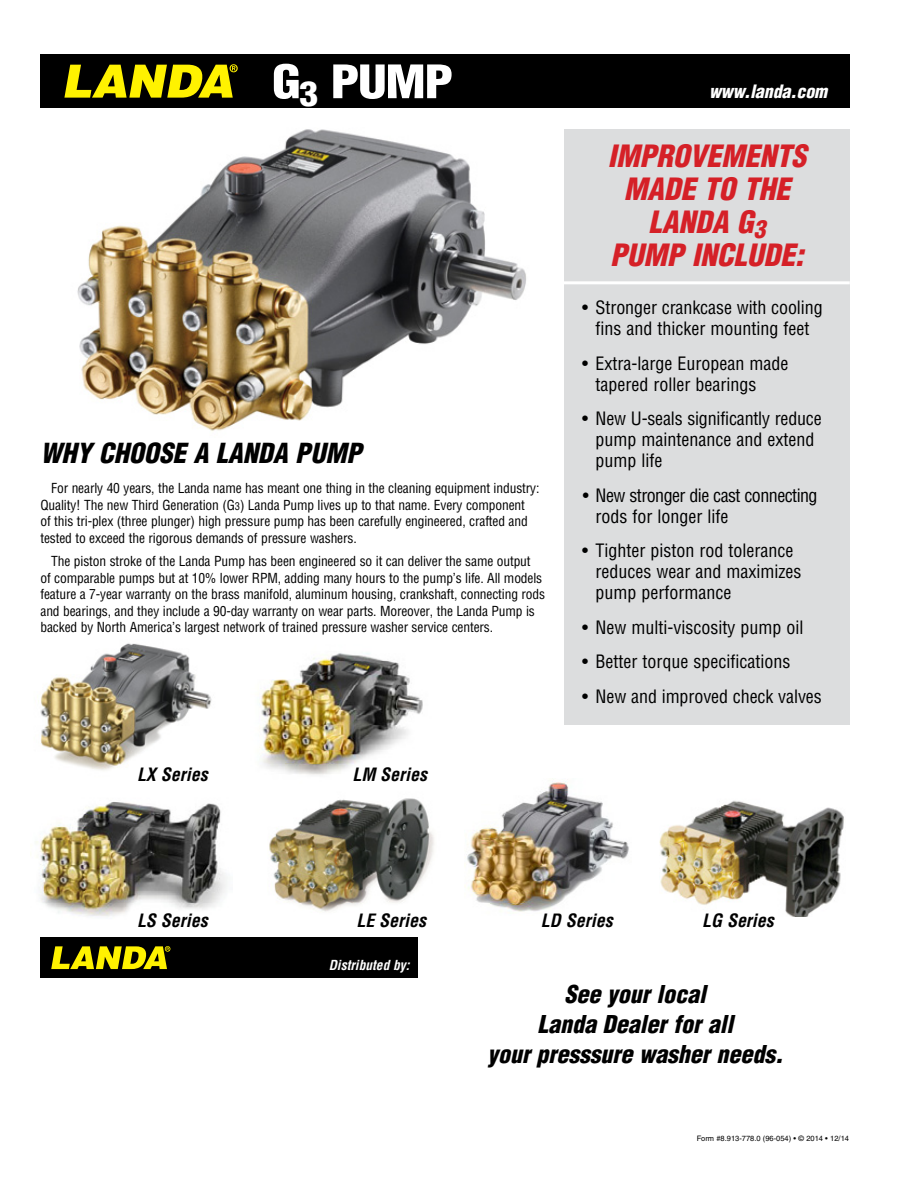
<style>
.page{position:relative;width:918px;height:1188px;background:#fff}
.page>*{position:absolute;margin:0;border:0;box-sizing:border-box;transform-origin:0 0}
.t1{font:900 condensed 45px "Helvetica";color:#fff;scale:1.15 1}
.t2{font:italic 900 condensed 30px/33px "Helvetica";color:#d52027;text-align:center}
.t3{font:italic 900 condensed 27px "Helvetica";color:#000}
.t4{font:italic 900 condensed 24px/30px "Helvetica";color:#000;text-align:center}
.t5{font:condensed 18px/21px "Helvetica";color:#000}
.t6{font:italic 700 condensed 18px "Helvetica";color:#000}
.t7{font:condensed 18px/21px "Helvetica";letter-spacing:-.03em;color:#000}
.t8{font:italic 900 condensed 18px "Helvetica";letter-spacing:-.005em;color:#fff}
.t9{font:condensed 13.5px/16.5px "Helvetica";letter-spacing:-.01em;color:#000}
.t10{font:italic 700 condensed 13.5px "Helvetica";color:#fff}
.t11{font:7.5px "Helvetica";color:#000}
.s1{font-size:10.5px}
</style>
<div class="page">
<img style="left:36px;top:802px;width:191px;height:115px">
<img style="left:269px;top:798px;width:165px;height:114px">
<img style="left:77px;top:129px;width:449px;height:302px">
<img style="left:38px;top:643px;width:174px;height:128px">
<img style="left:259px;top:653px;width:164px;height:122px">
<img style="left:467px;top:781px;width:162px;height:131px">
<img style="left:660px;top:800px;width:184px;height:116px">
<div style="left:564px;top:130px;width:286px;height:595px;background:#dcddde"></div>
<hr style="left:564px;top:281px;width:286px;height:3px;background:#fff">
<div style="left:40px;top:54px;width:810px;height:54px;background:#000"></div>
<svg style="left:64px;top:64px;width:174px;height:34px"></svg>
<div style="left:40px;top:938px;width:378px;height:40px;background:#000"></div>
<svg style="left:51px;top:946px;width:119px;height:23px"></svg>
<h1 class="t1" style="left:272px;top:54px;width:159px">G<sub>3</sub> PUMP</h1>
<h3 class="t3" style="left:40px;top:437px;width:322px">WHY CHOOSE A LANDA PUMP</h3>
<p class="t9" style="left:40px;top:480px;width:500px;text-indent:11px">For nearly 40 years, the Landa name has meant one thing in the cleaning equipment industry:<br>Quality! The new Third Generation (G<span class="s1">3</span>) Landa Pump lives up to that name. Every component<br>of this tri-plex (three plunger) high pressure pump has been carefully engineered, crafted and tested to exceed the rigorous demands of pressure washers.</p>
<p class="t9" style="left:40px;top:553px;width:506px;text-indent:11px">The piston stroke of the Landa Pump has been engineered so it can deliver the same output<br>of comparable pumps but at 10% lower RPM, adding many hours to the pump’s life. All models feature a 7-year warranty on the brass manifold, aluminum housing, crankshaft, connecting rods and bearings, and they include a 90-day warranty on wear parts. Moreover, the Landa Pump is backed by North America’s largest network of trained pressure washer service centers.</p>
<h3 class="t6" style="left:137px;top:763px;width:72px">LX Series</h3>
<h3 class="t6" style="left:352px;top:763px;width:76px">LM Series</h3>
<h3 class="t8" style="left:709px;top:80px;width:120px">www.landa.com</h3>
<h2 class="t2" style="left:608px;top:139px;width:200px">IMPROVEMENTS<br>MADE TO THE<br>LANDA G<sub>3<br></sub>PUMP INCLUDE:</h2>
<h3 class="t5" style="left:582px;top:297px;width:242px;text-align:center">• Stronger crankcase with cooling fins and thicker mounting feet</h3>
<h3 class="t5" style="left:596px;top:353px;width:194px;text-indent:-14px">• Extra-large European made tapered roller bearings</h3>
<h3 class="t5" style="left:596px;top:408px;width:228px;text-indent:-13px">• New U-seals significantly reduce pump maintenance and extend pump life</h3>
<h3 class="t7" style="left:596px;top:485px;width:223px;text-indent:-13px">• New stronger die cast connecting rods for longer life</h3>
<h3 class="t5" style="left:596px;top:540px;width:207px;text-indent:-14px">• Tighter piston rod tolerance reduces wear and maximizes pump performance</h3>
<h3 class="t5" style="left:582px;top:617px;width:223px">• New multi-viscosity pump oil</h3>
<h3 class="t5" style="left:582px;top:651px;width:210px">• Better torque specifications</h3>
<h3 class="t5" style="left:582px;top:686px;width:241px">• New and improved check valves</h3>
<h3 class="t6" style="left:137px;top:909px;width:72px">LS Series</h3>
<h3 class="t6" style="left:356px;top:909px;width:71px">LE Series</h3>
<h3 class="t6" style="left:541px;top:909px;width:73px">LD Series</h3>
<h3 class="t6" style="left:702px;top:909px;width:73px">LG Series</h3>
<p class="t10" style="left:329px;top:957px;width:82px">Distributed by:</p>
<h3 class="t4" style="left:487px;top:979px;width:297px">See your local<br>Landa Dealer for all<br>your presssure washer needs.</h3>
<p class="t11" style="left:697px;top:1134px;width:154px">Form #8.913-778.0 (96-054) • © 2014 • 12/14</p>
</div>
